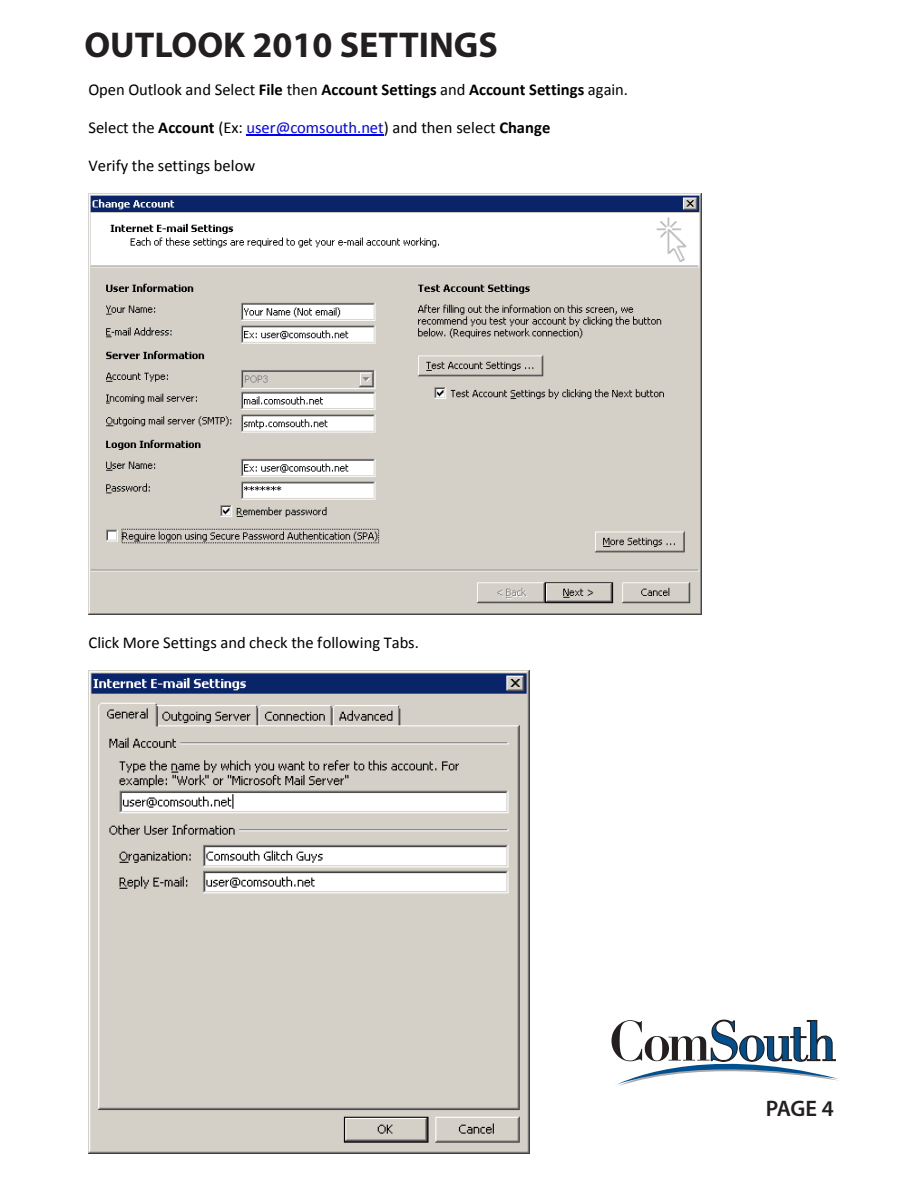
<style>
.page{position:relative;width:918px;height:1188px;background:#fff}
.page>*{position:absolute;margin:0;border:0;box-sizing:border-box;transform-origin:0 0}
.t1{font:700 36px "Myriad Pro";color:#231f20}
.t2{font:600 22.5px "Myriad Pro";color:#231f20}
.t3{font:italic 700 20.85px "Calibri";letter-spacing:.005em;color:#000}
.t4{font:16.5px "Calibri";color:#000}
.t5{font:700 16.5px "Calibri";color:#000}
.s1{font-weight:400}
.s2{font-weight:700}
.s3{color:#00f}
</style>
<div class="page">
<hr style="left:247px;top:135px;width:137px;height:1px;background:#00f">
<img style="left:88px;top:194px;width:613px;height:420px">
<img style="left:88px;top:671px;width:441px;height:482px">
<svg style="left:612px;top:1019px;width:227px;height:67px"></svg>
<p class="t1" style="left:84px;top:22px;width:415px">OUTLOOK 2010 SETTINGS</p>
<p class="t3" style="left:88px;top:34px;width:210px">OUTLOOK 2010 Settings</p>
<p class="t5" style="left:88px;top:79px;width:541px"><span class="s1">Open Outlook and Select</span> File <span class="s1">then</span> Account Settings <span class="s1">and</span> Account Settings <span class="s1">again.</span></p>
<p class="t4" style="left:88px;top:117px;width:464px">Select the <span class="s2">Account</span> (Ex: <span class="s3">user@comsouth.net</span>) and then select <span class="s2">Change</span></p>
<p class="t4" style="left:88px;top:155px;width:168px">Verify the settings below</p>
<p class="t4" style="left:88px;top:632px;width:332px">Click More Settings and check the following Tabs.</p>
<p class="t2" style="left:766px;top:1094px;width:70px">PAGE 4</p>
</div>
